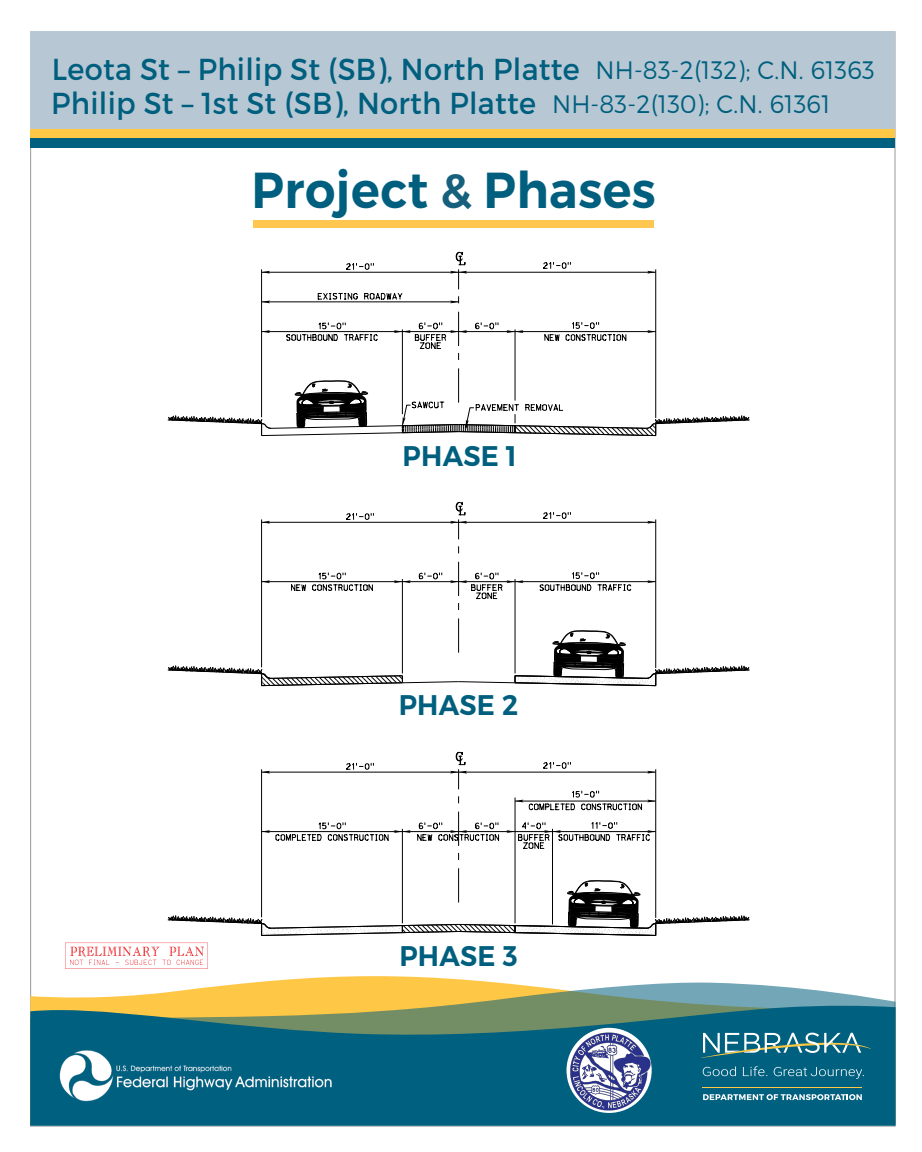
<style>
.page{position:relative;width:922px;height:1152px;background:#fff}
.page>*{position:absolute;margin:0;border:0;box-sizing:border-box;transform-origin:0 0}
.t1{font:600 50.52px "Montserrat";letter-spacing:.01em;color:#005f7e;scale:.95 1}
.t2{font:30.32px "Montserrat";letter-spacing:.01em;color:#005f7e;scale:.95 1}
.t3{font:600 28.4px "Montserrat";letter-spacing:.01em;color:#005f7e;scale:.95 1}
.t4{font:300 25.28px "Montserrat";letter-spacing:.01em;color:#005f7e;scale:.95 1}
.s1{font-size:48px;color:#17607d}
</style>
<div class="page">
<img style="left:65px;top:942px;width:143px;height:27px">
<svg style="left:30px;top:976px;width:865px;height:7px"></svg>
<svg style="left:30px;top:983px;width:865px;height:22px"></svg>
<svg style="left:30px;top:1005px;width:865px;height:121px;background:#1c6b79"></svg>
<svg style="left:703px;top:1094px;width:158px;height:6px"></svg>
<svg style="left:743px;top:1066px;width:24px;height:10px"></svg>
<svg style="left:701px;top:1033px;width:170px;height:25px;background:#418595"></svg>
<hr style="left:702px;top:1087px;width:159px;height:1px;background:#fec842">
<svg style="left:702px;top:1066px;width:34px;height:10px"></svg>
<svg style="left:773px;top:1067px;width:91px;height:12px"></svg>
<img style="left:59px;top:1049px;width:276px;height:54px">
<div style="left:253px;top:221px;width:401px;height:7px;background:#ffc750"></div>
<div style="left:30px;top:31px;width:864px;height:98px;background:#b7c8d4"></div>
<div style="left:30px;top:129px;width:865px;height:10px;background:#ffc746"></div>
<div style="left:31px;top:138px;width:864px;height:10px;background:#00607f"></div>
<hr style="left:261px;top:269px;width:1px;height:148px;background:#000">
<hr style="left:261px;top:331px;width:141px;height:1px;background:#000">
<svg style="left:261px;top:330px;width:9px;height:3px"></svg>
<svg style="left:261px;top:271px;width:9px;height:3px"></svg>
<hr style="left:261px;top:272px;width:197px;height:1px;background:#000">
<hr style="left:655px;top:269px;width:1px;height:149px;background:#000">
<svg style="left:647px;top:330px;width:8px;height:3px"></svg>
<svg style="left:346px;top:263px;width:28px;height:7px"></svg>
<svg style="left:286px;top:322px;width:92px;height:19px"></svg>
<hr style="left:458px;top:312px;width:1px;height:34px;background:#000">
<hr style="left:458px;top:368px;width:1px;height:35px;background:#000">
<svg style="left:261px;top:300px;width:9px;height:2px"></svg>
<hr style="left:261px;top:302px;width:197px;height:1px;background:#000">
<svg style="left:450px;top:296px;width:9px;height:7px"></svg>
<svg style="left:318px;top:293px;width:40px;height:7px"></svg>
<svg style="left:364px;top:293px;width:39px;height:7px"></svg>
<hr style="left:458px;top:272px;width:197px;height:1px;background:#000">
<svg style="left:450px;top:251px;width:17px;height:38px"></svg>
<svg style="left:647px;top:271px;width:8px;height:3px"></svg>
<svg style="left:543px;top:262px;width:28px;height:7px"></svg>
<hr style="left:515px;top:331px;width:140px;height:1px;background:#000">
<svg style="left:544px;top:322px;width:82px;height:19px"></svg>
<hr style="left:515px;top:329px;width:1px;height:72px;background:#000">
<hr style="left:402px;top:329px;width:1px;height:85px;background:#000">
<svg style="left:506px;top:330px;width:17px;height:3px"></svg>
<hr style="left:458px;top:331px;width:57px;height:1px;background:#000">
<svg style="left:394px;top:323px;width:73px;height:37px"></svg>
<svg style="left:475px;top:323px;width:23px;height:6px"></svg>
<hr style="left:261px;top:519px;width:1px;height:148px;background:#000">
<hr style="left:261px;top:581px;width:141px;height:1px;background:#000">
<svg style="left:261px;top:580px;width:9px;height:3px"></svg>
<svg style="left:261px;top:521px;width:9px;height:3px"></svg>
<hr style="left:261px;top:522px;width:197px;height:1px;background:#000">
<hr style="left:655px;top:519px;width:1px;height:149px;background:#000">
<svg style="left:647px;top:580px;width:8px;height:3px"></svg>
<hr style="left:402px;top:581px;width:56px;height:1px;background:#000">
<svg style="left:394px;top:580px;width:16px;height:3px"></svg>
<svg style="left:291px;top:584px;width:15px;height:7px"></svg>
<svg style="left:312px;top:572px;width:61px;height:19px"></svg>
<svg style="left:346px;top:513px;width:28px;height:7px"></svg>
<svg style="left:418px;top:573px;width:24px;height:7px"></svg>
<hr style="left:458px;top:562px;width:1px;height:34px;background:#000">
<hr style="left:458px;top:618px;width:1px;height:35px;background:#000">
<hr style="left:458px;top:522px;width:197px;height:1px;background:#000">
<svg style="left:450px;top:501px;width:17px;height:38px"></svg>
<svg style="left:647px;top:521px;width:8px;height:3px"></svg>
<svg style="left:543px;top:512px;width:28px;height:7px"></svg>
<hr style="left:515px;top:581px;width:140px;height:1px;background:#000">
<svg style="left:539px;top:572px;width:92px;height:19px"></svg>
<hr style="left:515px;top:579px;width:1px;height:94px;background:#000">
<svg style="left:450px;top:573px;width:73px;height:37px"></svg>
<hr style="left:261px;top:769px;width:1px;height:148px;background:#000">
<svg style="left:261px;top:771px;width:9px;height:3px"></svg>
<hr style="left:261px;top:772px;width:197px;height:1px;background:#000">
<hr style="left:655px;top:769px;width:1px;height:149px;background:#000">
<hr style="left:402px;top:831px;width:56px;height:1px;background:#000">
<svg style="left:346px;top:763px;width:28px;height:7px"></svg>
<hr style="left:458px;top:812px;width:1px;height:34px;background:#000">
<hr style="left:458px;top:868px;width:1px;height:35px;background:#000">
<hr style="left:458px;top:772px;width:197px;height:1px;background:#000">
<svg style="left:450px;top:751px;width:17px;height:38px"></svg>
<svg style="left:647px;top:771px;width:8px;height:3px"></svg>
<svg style="left:543px;top:762px;width:28px;height:7px"></svg>
<hr style="left:515px;top:798px;width:1px;height:125px;background:#000">
<hr style="left:402px;top:829px;width:1px;height:94px;background:#000">
<svg style="left:167px;top:880px;width:583px;height:56px"></svg>
<svg style="left:261px;top:822px;width:149px;height:19px"></svg>
<svg style="left:417px;top:822px;width:82px;height:19px"></svg>
<hr style="left:552px;top:829px;width:1px;height:95px;background:#000">
<svg style="left:506px;top:822px;width:149px;height:27px"></svg>
<hr style="left:459px;top:831px;width:56px;height:1px;background:#000">
<svg style="left:515px;top:791px;width:140px;height:20px"></svg>
<svg style="left:167px;top:630px;width:583px;height:56px"></svg>
<hr style="left:402px;top:579px;width:1px;height:94px;background:#000">
<svg style="left:167px;top:380px;width:583px;height:56px"></svg>
<img style="left:567px;top:1028px;width:86px;height:86px">
<p class="t2" style="left:52px;top:51px;width:557px">Leota St – Philip St (SB), North Platte</p>
<p class="t4" style="left:552px;top:89px;width:294px">NH-83-2(130); C.N. 61361</p>
<p class="t4" style="left:595px;top:55px;width:296px">NH-83-2(132); C.N. 61363</p>
<p class="t2" style="left:51px;top:85px;width:512px">Philip St – 1st St (SB), North Platte</p>
<h1 class="t1" style="left:251px;top:159px;width:427px">Project <span class="s1">&amp;</span> Phases</h1>
<p class="t3" style="left:402px;top:438px;width:122px">PHASE 1</p>
<p class="t3" style="left:399px;top:688px;width:127px">PHASE 2</p>
<p class="t3" style="left:399px;top:938px;width:126px">PHASE 3</p>
</div>
